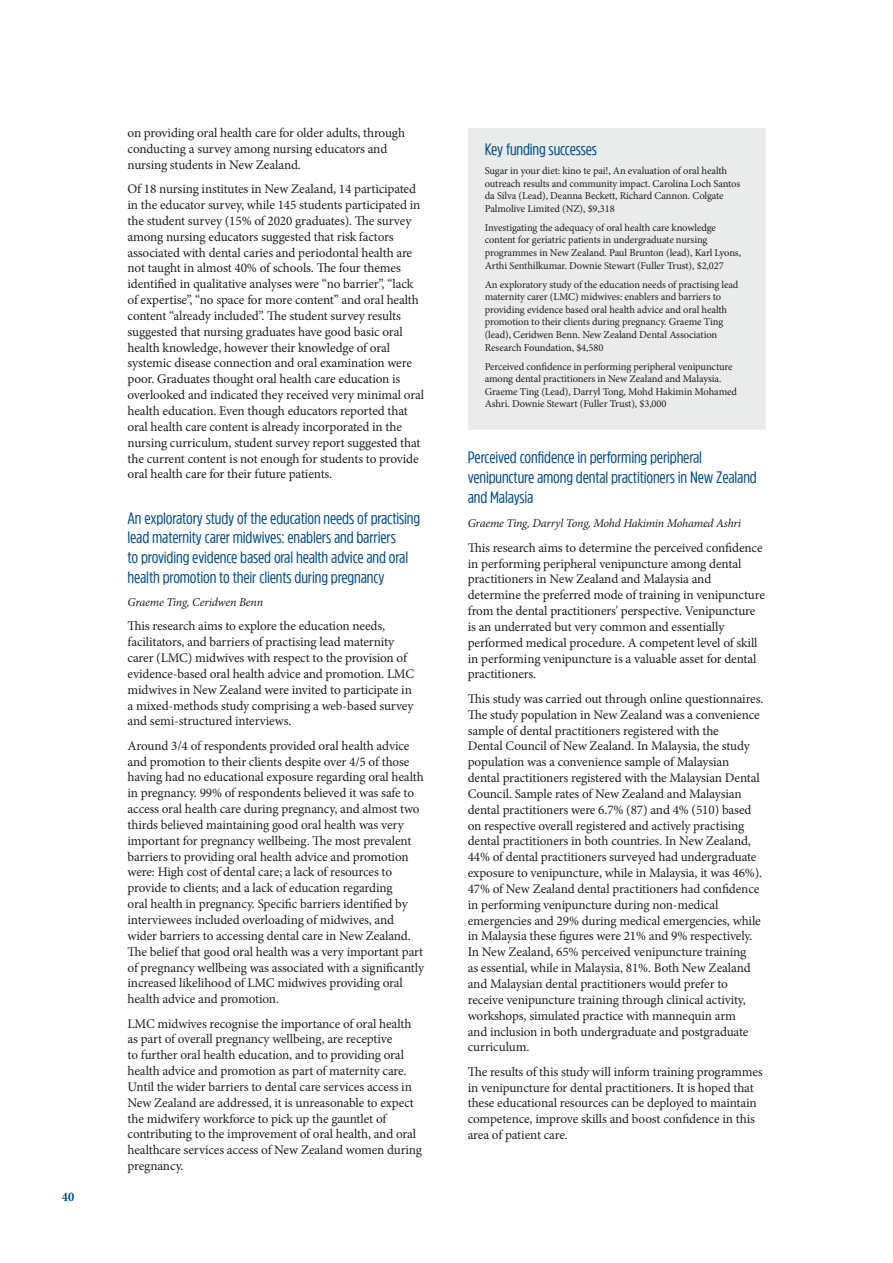
<style>
.page{position:relative;width:893px;height:1263px;background:#fff}
.page>*{position:absolute;margin:0;border:0;box-sizing:border-box;transform-origin:0 0}
.t1{font:16.5px/19.8px "Amsi Pro Cond";letter-spacing:-.01em;color:#034f8b}
.t2{font:13.2px/15.9px "Minion Pro";letter-spacing:-.01em;color:#231f20}
.t3{font:700 condensed 13.2px "Minion Pro";color:#034f8b}
.t4{font:italic 12px "Minion Pro";letter-spacing:-.02em;color:#231f20}
.t5{font:10.5px/12.6px "Minion Pro";letter-spacing:-.01em;color:#231f20}
</style>
<div class="page">
<div style="left:468px;top:128px;width:297px;height:301px;background:#eaebeb"></div>
<p class="t3" style="left:62px;top:1188px;width:14px">40</p>
<p class="t2" style="left:128px;top:125px;width:279px">on providing oral health care for older adults, through conducting a survey among nursing educators and nursing students in New Zealand.</p>
<p class="t2" style="left:128px;top:181px;width:298px">Of 18 nursing institutes in New Zealand, 14 participated in the educator survey, while 145 students participated in the student survey (15% of 2020 graduates). The survey among nursing educators suggested that risk factors associated with dental caries and periodontal health are not taught in almost 40% of schools. The four themes identified in qualitative analyses were “no barrier”, “lack of expertise”, “no space for more content” and oral health content “already included”. The student survey results suggested that nursing graduates have good basic oral health knowledge, however their knowledge of oral systemic disease connection and oral examination were poor. Graduates thought oral health care education is overlooked and indicated they received very minimal oral health education. Even though educators reported that oral health care content is already incorporated in the nursing curriculum, student survey report suggested that the current content is not enough for students to provide oral health care for their future patients.</p>
<p class="t1" style="left:128px;top:507px;width:294px">An exploratory study of the education needs of practising lead maternity carer midwives: enablers and barriers<br>to providing evidence based oral health advice and oral health promotion to their clients during pregnancy</p>
<p class="t4" style="left:128px;top:594px;width:137px">Graeme Ting, Ceridwen Benn</p>
<p class="t2" style="left:128px;top:618px;width:288px">This research aims to explore the education needs, facilitators, and barriers of practising lead maternity carer (LMC) midwives with respect to the provision of evidence-based oral health advice and promotion. LMC midwives in New Zealand were invited to participate in a mixed-methods study comprising a web-based survey and semi-structured interviews.</p>
<p class="t2" style="left:128px;top:738px;width:298px">Around 3/4 of respondents provided oral health advice and promotion to their clients despite over 4/5 of those having had no educational exposure regarding oral health in pregnancy. 99% of respondents believed it was safe to access oral health care during pregnancy, and almost two thirds believed maintaining good oral health was very important for pregnancy wellbeing. The most prevalent barriers to providing oral health advice and promotion were: High cost of dental care; a lack of resources to provide to clients; and a lack of education regarding<br>oral health in pregnancy. Specific barriers identified by interviewees included overloading of midwives, and wider barriers to accessing dental care in New Zealand.<br>The belief that good oral health was a very important part of pregnancy wellbeing was associated with a significantly increased likelihood of LMC midwives providing oral health advice and promotion.</p>
<p class="t2" style="left:128px;top:1015px;width:296px">LMC midwives recognise the importance of oral health as part of overall pregnancy wellbeing, are receptive<br>to further oral health education, and to providing oral health advice and promotion as part of maternity care.<br>Until the wider barriers to dental care services access in New Zealand are addressed, it is unreasonable to expect the midwifery workforce to pick up the gauntlet of contributing to the improvement of oral health, and oral healthcare services access of New Zealand women during pregnancy.</p>
<p class="t1" style="left:485px;top:139px;width:114px">Key funding successes</p>
<p class="t5" style="left:485px;top:164px;width:257px">Sugar in your diet: kino te pai!, An evaluation of oral health outreach results and community impact. Carolina Loch Santos da Silva (Lead), Deanna Beckett, Richard Cannon. Colgate Palmolive Limited (NZ), $9,318</p>
<p class="t5" style="left:485px;top:221px;width:258px">Investigating the adequacy of oral health care knowledge content for geriatric patients in undergraduate nursing programmes in New Zealand. Paul Brunton (lead), Karl Lyons, Arthi Senthilkumar. Downie Stewart (Fuller Trust), $2,027</p>
<p class="t5" style="left:485px;top:278px;width:255px">An exploratory study of the education needs of practising lead maternity carer (LMC) midwives: enablers and barriers to providing evidence based oral health advice and oral health promotion to their clients during pregnancy. Graeme Ting (lead), Ceridwen Benn. New Zealand Dental Association Research Foundation, $4,580</p>
<p class="t5" style="left:485px;top:360px;width:254px">Perceived confidence in performing peripheral venipuncture among dental practitioners in New Zealand and Malaysia.<br>Graeme Ting (Lead), Darryl Tong, Mohd Hakimin Mohamed Ashri. Downie Stewart (Fuller Trust), $3,000</p>
<p class="t1" style="left:468px;top:447px;width:291px">Perceived confidence in performing peripheral venipuncture among dental practitioners in New Zealand and Malaysia</p>
<p class="t4" style="left:468px;top:515px;width:275px">Graeme Ting, Darryl Tong, Mohd Hakimin Mohamed Ashri</p>
<p class="t2" style="left:468px;top:540px;width:299px">This research aims to determine the perceived confidence in performing peripheral venipuncture among dental practitioners in New Zealand and Malaysia and determine the preferred mode of training in venipuncture from the dental practitioners' perspective. Venipuncture is an underrated but very common and essentially performed medical procedure. A competent level of skill in performing venipuncture is a valuable asset for dental practitioners.</p>
<p class="t2" style="left:468px;top:691px;width:297px">This study was carried out through online questionnaires.<br>The study population in New Zealand was a convenience sample of dental practitioners registered with the<br>Dental Council of New Zealand. In Malaysia, the study population was a convenience sample of Malaysian dental practitioners registered with the Malaysian Dental Council. Sample rates of New Zealand and Malaysian dental practitioners were 6.7% (87) and 4% (510) based on respective overall registered and actively practising dental practitioners in both countries. In New Zealand, 44% of dental practitioners surveyed had undergraduate exposure to venipuncture, while in Malaysia, it was 46%).<br>47% of New Zealand dental practitioners had confidence in performing venipuncture during non-medical emergencies and 29% during medical emergencies, while in Malaysia these figures were 21% and 9% respectively.<br>In New Zealand, 65% perceived venipuncture training<br>as essential, while in Malaysia, 81%. Both New Zealand and Malaysian dental practitioners would prefer to receive venipuncture training through clinical activity, workshops, simulated practice with mannequin arm<br>and inclusion in both undergraduate and postgraduate curriculum.</p>
<p class="t2" style="left:468px;top:1063px;width:296px">The results of this study will inform training programmes in venipuncture for dental practitioners. It is hoped that these educational resources can be deployed to maintain competence, improve skills and boost confidence in this area of patient care.</p>
</div>
